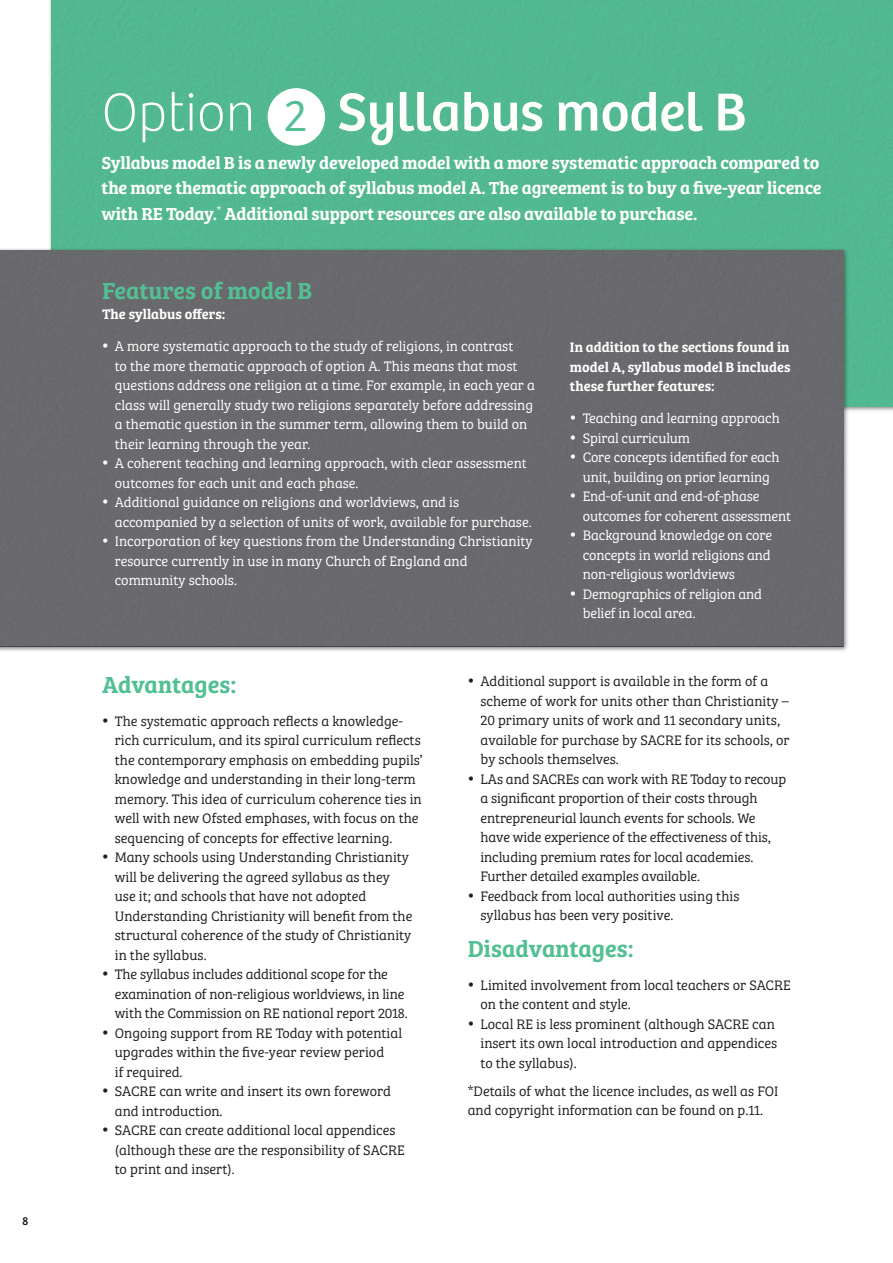
<style>
.page{position:relative;width:893px;height:1263px;background:#fff}
.page>*{position:absolute;margin:0;border:0;box-sizing:border-box;transform-origin:0 0}
.t1{font:55.5px "Bree";color:#fff}
.t2{font:24px "Bree Serif Sb";color:#52bf94}
.t3{font:18px/25.5px "Bree Serif Sb";letter-spacing:-.01em;color:#fff}
.t4{font:14.25px/19.5px "Bree Serif Lt";color:#231f20}
.t5{font:14.25px/19.5px "Bree Serif Lt";color:#fff}
.t6{font:14.25px/19.5px "Bree Serif Sb";color:#fff;text-align:justify}
.t7{font:12px "Bree";color:#231f20}
.s1{font-weight:100}
.s2{font-weight:300;font-size:45.9px;color:#52bf94}
</style>
<div class="page">
<div style="left:51px;top:0;width:842px;height:406px;background:#52b991"></div>
<div style="left:0;top:247px;width:850px;height:405px;background:#231f20;opacity:.6"></div>
<div style="left:0;top:250px;width:843px;height:396px;background:#696a6d"></div>
<div style="left:268px;top:88px;width:57px;height:58px;background:#fff;border-radius:50%"></div>
<p class="t7" style="left:22px;top:1214px;width:8px">8</p>
<h1 class="t1" style="left:102px;top:80px;width:647px"><span class="s1">Option</span> <span class="s2">2</span> Syllabus model B</h1>
<p class="t3" style="left:102px;top:149px;width:722px">Syllabus model B is a newly developed model with a more systematic approach compared to the more thematic approach of syllabus model A. The agreement is to buy a five-year licence with RE Today.<sup>*</sup> Additional support resources are also available to purchase.</p>
<h2 class="t2" style="left:102px;top:273px;width:212px">Features of model B</h2>
<p class="t6" style="left:102px;top:303px;width:125px">The syllabus offers:</p>
<p class="t5" style="left:115px;top:336px;width:422px;text-indent:-13px">• A more systematic approach to the study of religions, in contrast<br>to the more thematic approach of option A. This means that most questions address one religion at a time. For example, in each year a class will generally study two religions separately before addressing a thematic question in the summer term, allowing them to build on their learning through the year.</p>
<p class="t5" style="left:115px;top:453px;width:414px;text-indent:-13px">• A coherent teaching and learning approach, with clear assessment outcomes for each unit and each phase.</p>
<p class="t5" style="left:115px;top:492px;width:418px;text-indent:-13px">• Additional guidance on religions and worldviews, and is accompanied by a selection of units of work, available for purchase.</p>
<p class="t5" style="left:115px;top:531px;width:419px;text-indent:-13px">• Incorporation of key questions from the Understanding Christianity resource currently in use in many Church of England and community schools.</p>
<p class="t6" style="left:570px;top:336px;width:222px">In addition to the sections found in model A, syllabus model B includes these further features:</p>
<p class="t5" style="left:570px;top:408px;width:211px">• Teaching and learning approach</p>
<p class="t5" style="left:570px;top:427px;width:122px">• Spiral curriculum</p>
<p class="t5" style="left:570px;top:447px;width:211px;text-align:center">• Core concepts identified for each unit, building on prior learning</p>
<p class="t5" style="left:583px;top:486px;width:210px;text-indent:-13px">• End-of-unit and end-of-phase outcomes for coherent assessment</p>
<p class="t5" style="left:583px;top:525px;width:191px;text-align:justify;text-indent:-13px">• Background knowledge on core concepts in world religions and non-religious worldviews</p>
<p class="t5" style="left:583px;top:583px;width:181px;text-indent:-13px">• Demographics of religion and belief in local area.</p>
<h2 class="t2" style="left:102px;top:667px;width:136px">Advantages:</h2>
<p class="t4" style="left:115px;top:710px;width:309px;text-indent:-13px">• The systematic approach reflects a knowledge&shy;rich curriculum, and its spiral curriculum reflects the contemporary emphasis on embedding pupils’ knowledge and understanding in their long-term memory. This idea of curriculum coherence ties in well with new Ofsted emphases, with focus on the sequencing of concepts for effective learning.</p>
<p class="t4" style="left:115px;top:847px;width:299px;text-indent:-13px">• Many schools using Understanding Christianity will be delivering the agreed syllabus as they use it; and schools that have not adopted Understanding Christianity will benefit from the structural coherence of the study of Christianity in the syllabus.</p>
<p class="t4" style="left:115px;top:964px;width:294px;text-indent:-13px">• The syllabus includes additional scope for the examination of non-religious worldviews, in line with the Commission on RE national report 2018.</p>
<p class="t4" style="left:115px;top:1022px;width:289px;text-indent:-13px">• Ongoing support from RE Today with potential upgrades within the five-year review period<br>if required.</p>
<p class="t4" style="left:115px;top:1081px;width:278px;text-indent:-13px">• SACRE can write and insert its own foreword and introduction.</p>
<p class="t4" style="left:115px;top:1120px;width:291px;text-indent:-13px">• SACRE can create additional local appendices (although these are the responsibility of SACRE to print and insert).</p>
<p class="t4" style="left:480px;top:671px;width:311px;text-indent:-13px">• Additional support is available in the form of a scheme of work for units other than Christianity – 20 primary units of work and 11 secondary units, available for purchase by SACRE for its schools, or by schools themselves.</p>
<p class="t4" style="left:480px;top:768px;width:307px;text-indent:-13px">• LAs and SACREs can work with RE Today to recoup a significant proportion of their costs through entrepreneurial launch events for schools. We have wide experience of the effectiveness of this, including premium rates for local academies.<br>Further detailed examples available.</p>
<p class="t4" style="left:480px;top:885px;width:260px;text-indent:-13px">• Feedback from local authorities using this syllabus has been very positive.</p>
<h2 class="t2" style="left:468px;top:931px;width:167px">Disadvantages:</h2>
<p class="t4" style="left:480px;top:974px;width:312px;text-indent:-13px">• Limited involvement from local teachers or SACRE on the content and style.</p>
<p class="t4" style="left:480px;top:1013px;width:298px;text-indent:-13px">• Local RE is less prominent (although SACRE can insert its own local introduction and appendices to the syllabus).</p>
<p class="t4" style="left:468px;top:1080px;width:312px">*Details of what the licence includes, as well as FOI and copyright information can be found on p.11.</p>
</div>
